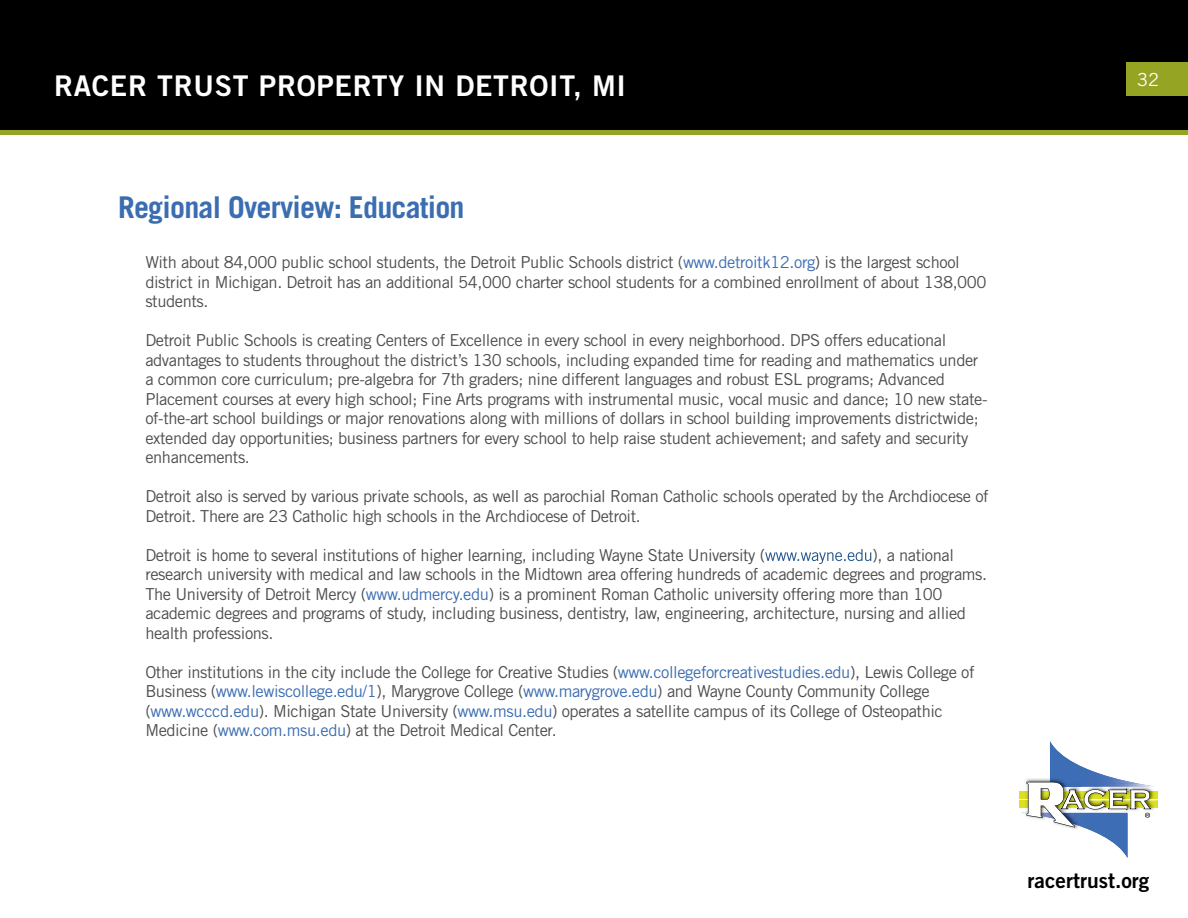
<style>
.page{position:relative;width:1188px;height:918px;background:#fff}
.page>*{position:absolute;margin:0;border:0;box-sizing:border-box;transform-origin:0 0}
.t1{font:700 30px "Trade Gothic LT Std";letter-spacing:-.025em;color:#3b6db1}
.t2{font:28.5px "Trade Gothic LT Std Bd 2";letter-spacing:.025em;color:#fff}
.t3{font:21px "Trade Gothic LT Std Bd 2";color:#000}
.t4{font:18px "Trade Gothic LT Std";color:#fff}
.t5{font:16.5px/19.5px "Trade Gothic LT Std";letter-spacing:-.025em;color:#4d4d4f}
.s1{color:#3b6db1}
.s2{color:#fff}
</style>
<div class="page">
<div style="left:1px;top:1px;width:1186px;height:131px;background:#000"></div>
<div style="left:0;top:0;width:1188px;height:133px;border:2px solid #000"></div>
<div style="left:1126px;top:62px;width:62px;height:34px;background:#96a424"></div>
<div style="left:0;top:130px;width:1188px;height:5px;background:#96a424"></div>
<div style="left:1019px;top:791px;width:139px;height:7px;background:#dbe120"></div>
<div style="left:1019px;top:801px;width:139px;height:7px;background:#dbe120"></div>
<svg style="left:1021px;top:741px;width:137px;height:117px"></svg>
<h2 class="t2" style="left:54px;top:68px;width:574px">RACER TRUST PROPERTY IN DETROIT, MI</h2>
<h1 class="t1" style="left:118px;top:189px;width:348px">Regional Overview: Education</h1>
<p class="t5" style="left:145px;top:253px;width:843px">With about 84,000 public school students, the Detroit Public Schools district (<span class="s1">www.detroitk12.org</span>) is the largest school district in Michigan. Detroit has an additional 54,000 charter school students for a combined enrollment of about 138,000 students.</p>
<p class="t5" style="left:145px;top:331px;width:844px">Detroit Public Schools is creating Centers of Excellence in every school in every neighborhood. DPS offers educational advantages to students throughout the district’s 130 schools, including expanded time for reading and mathematics under a common core curriculum; pre-algebra for 7th graders; nine different languages and robust ESL programs; Advanced Placement courses at every high school; Fine Arts programs with instrumental music, vocal music and dance; 10 new state&shy;of-the-art school buildings or major renovations along with millions of dollars in school building improvements districtwide; extended day opportunities; business partners for every school to help raise student achievement; and safety and security enhancements.</p>
<p class="t5" style="left:145px;top:487px;width:845px">Detroit also is served by various private schools, as well as parochial Roman Catholic schools operated by the Archdiocese of<br>Detroit. There are 23 Catholic high schools in the Archdiocese of Detroit.</p>
<p class="t5" style="left:145px;top:545px;width:843px">Detroit is home to several institutions of higher learning, including Wayne State University (<span class="s2">www.wayne.edu</span>), a national research university with medical and law schools in the Midtown area offering hundreds of academic degrees and programs.<br>The University of Detroit Mercy (<span class="s1">www.udmercy.edu</span>) is a prominent Roman Catholic university offering more than 100 academic degrees and programs of study, including business, dentistry, law, engineering, architecture, nursing and allied health professions.</p>
<p class="t5" style="left:145px;top:662px;width:831px">Other institutions in the city include the College for Creative Studies (<span class="s1">www.collegeforcreativestudies.edu</span>), Lewis College of Business (<span class="s1">www.lewiscollege.edu/1</span>), Marygrove College (<span class="s1">www.marygrove.edu</span>) and Wayne County Community College (<span class="s1">www.wcccd.edu</span>). Michigan State University (<span class="s1">www.msu.edu</span>) operates a satellite campus of its College of Osteopathic Medicine (<span class="s1">www.com.msu.edu</span>) at the Detroit Medical Center.</p>
<p class="t4" style="left:1137px;top:68px;width:23px">32</p>
<p class="t3" style="left:1028px;top:867px;width:123px">racertrust.org</p>
</div>
